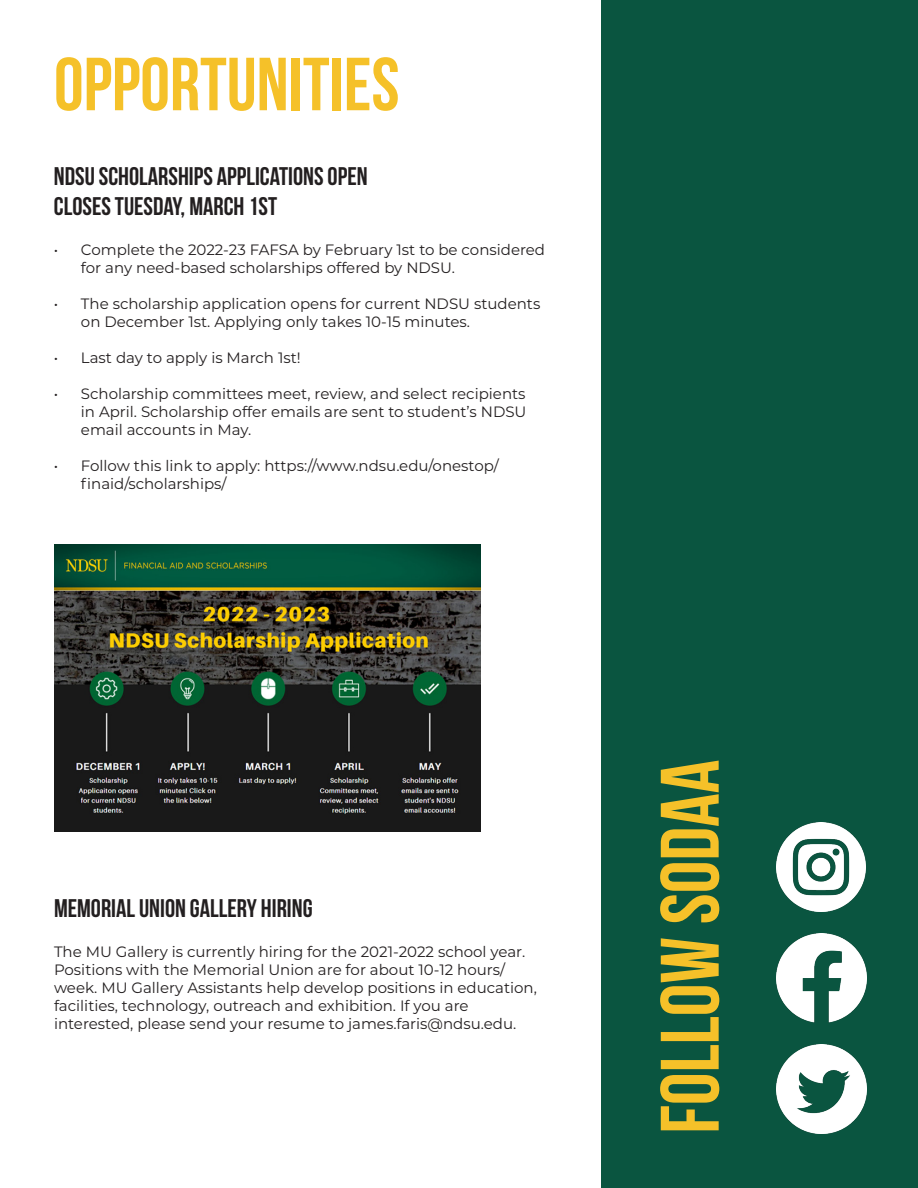
<style>
.page{position:relative;width:918px;height:1188px;background:#fff}
.page>*{position:absolute;margin:0;border:0;box-sizing:border-box;transform-origin:0 0}
.t1{font:700 82.65px "Bebas Neue";color:#f5c129}
.t2{font:700 75px "Bebas Neue";color:#f5c129}
.t3{font:700 25.5px "Bebas Neue";color:#231f20}
.t4{font:15px/18px "Montserrat";color:#231f20}
</style>
<div class="page">
<img style="left:54px;top:544px;width:427px;height:287px">
<div style="left:602px;top:0;width:316px;height:1188px;background:#0a5540"></div>
<img style="left:777px;top:933px;width:90px;height:90px">
<img style="left:777px;top:823px;width:89px;height:89px">
<img style="left:777px;top:1044px;width:90px;height:90px">
<p class="t2" style="left:54px;top:43px;width:347px">OPPORTUNITIES</p>
<p class="t3" style="left:54px;top:162px;width:315px">NDSU SCHOLARSHIPS APPLICATIONS OPEN</p>
<p class="t3" style="left:54px;top:193px;width:225px">CLOSES TUESDAY, MARCH 1ST</p>
<p class="t4" style="left:81px;top:240px;width:466px;text-indent:-27px">• Complete the 2022-23 FAFSA by February 1st to be considered for any need-based scholarships offered by NDSU.</p>
<p class="t4" style="left:81px;top:294px;width:461px;text-indent:-27px">• The scholarship application opens for current NDSU students on December 1st. Applying only takes 10-15 minutes.</p>
<p class="t4" style="left:54px;top:348px;width:248px">• Last day to apply is March 1st!</p>
<p class="t4" style="left:81px;top:384px;width:447px;text-align:justify;text-indent:-27px">• Scholarship committees meet, review, and select recipients in April. Scholarship offer emails are sent to student’s NDSU email accounts in May.</p>
<p class="t4" style="left:81px;top:456px;width:420px;text-indent:-27px">• Follow this link to apply: https://www.ndsu.edu/onestop/ finaid/scholarships/</p>
<p class="t3" style="left:54px;top:894px;width:260px">MEMORIAL UNION GALLERY HIRING</p>
<p class="t4" style="left:54px;top:942px;width:484px">The MU Gallery is currently hiring for the 2021-2022 school year.<br>Positions with the Memorial Union are for about 10-12 hours/ week. MU Gallery Assistants help develop positions in education, facilities, technology, outreach and exhibition. If you are interested, please send your resume to james.faris@ndsu.edu.</p>
<p class="t1" style="left:645px;top:1134px;width:375px;rotate:-90deg">FOLLOW SODAA</p>
</div>
